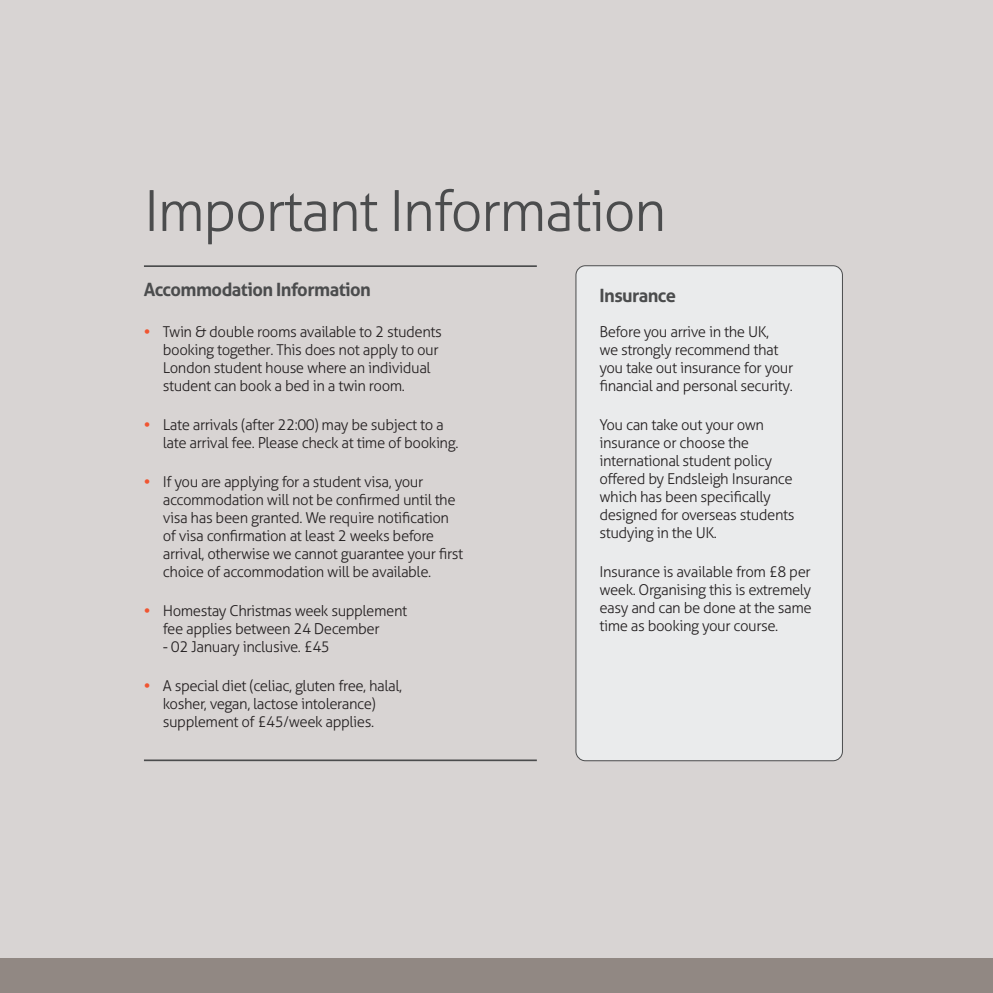
<style>
.page{position:relative;width:993px;height:993px;background:#fff}
.page>*{position:absolute;margin:0;border:0;box-sizing:border-box;transform-origin:0 0}
.t1{font:300 56.52px "Aller";letter-spacing:-.03em;color:#4b4c4d}
.t2{font:700 18.2px "Aller";letter-spacing:-.03em;color:#4b4c4d}
.t3{font:300 15.05px/18px "Aller";letter-spacing:-.03em;color:#231f20}
.s1{font-weight:700;color:#f05531}
</style>
<div class="page">
<div style="left:0;top:0;width:992px;height:992px;background:#d8d4d3"></div>
<div style="left:575px;top:266px;width:267px;height:494px;background:#eaebec;border-radius:9px"></div>
<div style="left:575px;top:265px;width:267px;height:495px;border:1px solid #4b4c4d;border-radius:9px"></div>
<div style="left:0;top:957px;width:992px;height:35px;background:#918883"></div>
<hr style="left:144px;top:265px;width:392px;height:2px;background:#4b4c4d">
<hr style="left:144px;top:759px;width:392px;height:1px;background:#4b4c4d">
<h1 class="t1" style="left:144px;top:177px;width:524px">Important Information</h1>
<p class="t2" style="left:144px;top:278px;width:228px">Accommodation Information</p>
<p class="t2" style="left:599px;top:284px;width:78px">Insurance</p>
<p class="t3" style="left:163px;top:322px;width:280px;text-indent:-19px"><span class="s1">•</span> Twin &amp; double rooms available to 2 students booking together. This does not apply to our London student house where an individual student can book a bed in a twin room.</p>
<p class="t3" style="left:163px;top:415px;width:297px;text-indent:-19px"><span class="s1">•</span> Late arrivals (after 22:00) may be subject to a late arrival fee. Please check at time of booking.</p>
<p class="t3" style="left:163px;top:472px;width:302px;text-indent:-19px"><span class="s1">•</span> If you are applying for a student visa, your accommodation will not be confirmed until the visa has been granted. We require notification of visa confirmation at least 2 weeks before arrival, otherwise we cannot guarantee your first choice of accommodation will be available.</p>
<p class="t3" style="left:144px;top:601px;width:265px;text-align:center"><span class="s1">•</span> Homestay Christmas week supplement fee applies between 24 December</p>
<p class="t3" style="left:163px;top:637px;width:168px">- 02 January inclusive. £45</p>
<p class="t3" style="left:163px;top:676px;width:241px;text-indent:-19px"><span class="s1">•</span> A special diet (celiac, gluten free, halal, kosher, vegan, lactose intolerance) supplement of £45/week applies.</p>
<p class="t3" style="left:599px;top:322px;width:195px">Before you arrive in the UK,<br>we strongly recommend that you take out insurance for your financial and personal security.</p>
<p class="t3" style="left:599px;top:415px;width:196px">You can take out your own insurance or choose the international student policy offered by Endsleigh Insurance which has been specifically designed for overseas students studying in the UK.</p>
<p class="t3" style="left:599px;top:562px;width:214px;text-align:justify">Insurance is available from £8 per week. Organising this is extremely easy and can be done at the same time as booking your course.</p>
</div>
